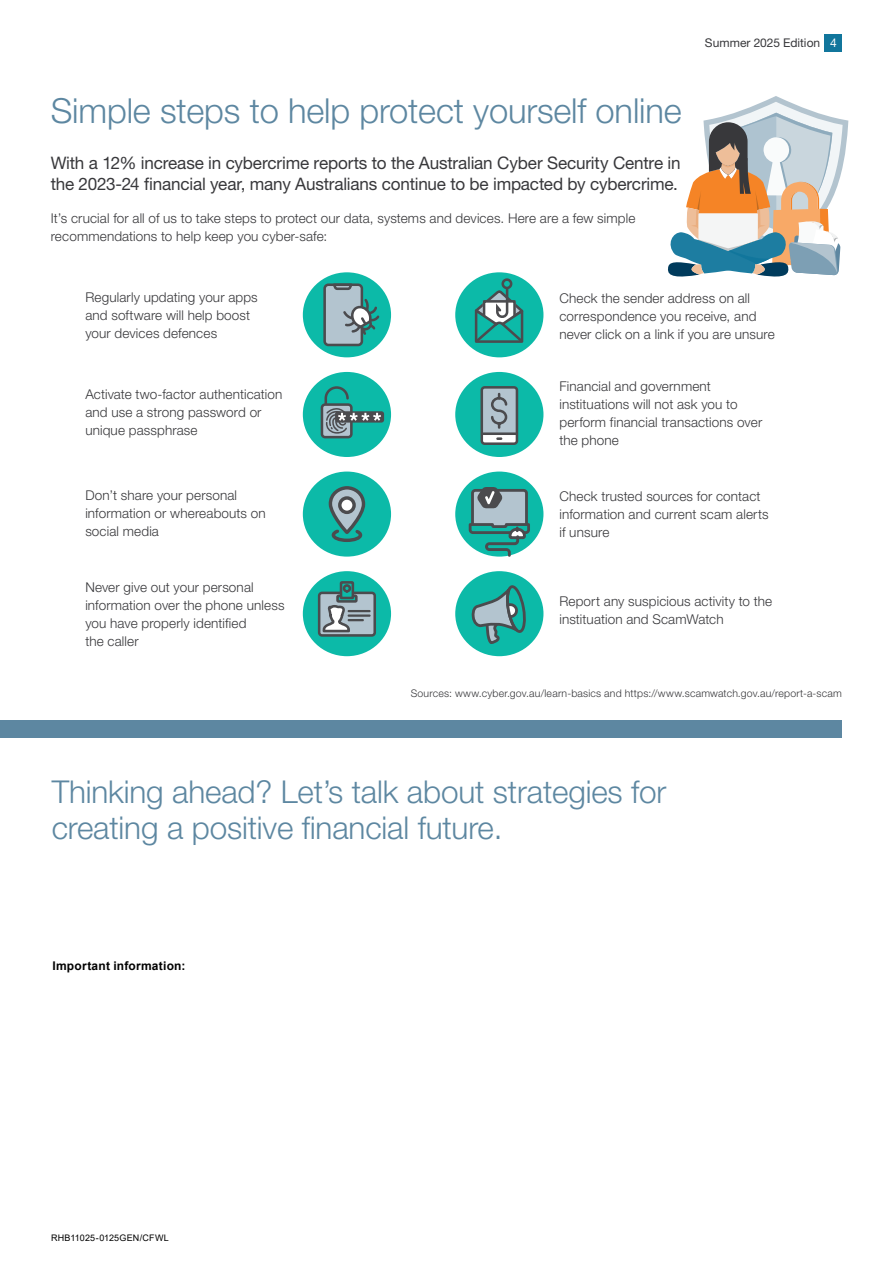
<style>
.page{position:relative;width:893px;height:1263px;background:#fff}
.page>*{position:absolute;margin:0;border:0;box-sizing:border-box;transform-origin:0 0}
.t1{font:300 34.5px "Helvetica Neue LT Std";letter-spacing:-.005em;color:#5d87a1}
.t2{font:300 31.5px/36px "Helvetica Neue LT Std";letter-spacing:-.005em;color:#5d87a1}
.t3{font:17.25px/21px "Helvetica Neue LT Std";letter-spacing:-.01em;color:#38383b}
.t4{font:300 13.5px/18px "Helvetica Neue LT Std";letter-spacing:.01em;color:#38383b}
.t5{font:700 12px "Arial";letter-spacing:.015em;color:#000}
.t6{font:12px "Helvetica Neue LT Std";letter-spacing:.005em;color:#38383b}
.t7{font:12px "Helvetica Neue LT Std";color:#fff}
.t8{font:300 10.5px "Helvetica Neue LT Std";letter-spacing:.02em;color:#38383b}
.t9{font:9px "Arial";letter-spacing:.02em;color:#000}
</style>
<div class="page">
<div style="left:825px;top:34px;width:17px;height:17px;background:#11769c"></div>
<div style="left:0;top:721px;width:842px;height:17px;background:#5d87a1"></div>
<div style="left:455px;top:272px;width:88px;height:85px;background:#0cbaa8;border-radius:50%"></div>
<div style="left:455px;top:372px;width:88px;height:85px;background:#0cbaa8;border-radius:50%"></div>
<div style="left:455px;top:471px;width:88px;height:86px;background:#0cbaa8;border-radius:50%"></div>
<div style="left:455px;top:571px;width:88px;height:85px;background:#0cbaa8;border-radius:50%"></div>
<svg style="left:474px;top:287px;width:50px;height:56px"></svg>
<div style="left:501px;top:278px;width:11px;height:11px;border:3px solid #4b4b4e;border-radius:50%"></div>
<svg style="left:467px;top:479px;width:64px;height:78px"></svg>
<svg style="left:471px;top:585px;width:55px;height:59px"></svg>
<svg style="left:480px;top:386px;width:39px;height:59px"></svg>
<svg style="left:668px;top:96px;width:180px;height:181px"></svg>
<div style="left:303px;top:272px;width:88px;height:85px;background:#0cbaa8;border-radius:50%"></div>
<div style="left:303px;top:372px;width:88px;height:85px;background:#0cbaa8;border-radius:50%"></div>
<div style="left:303px;top:471px;width:88px;height:86px;background:#0cbaa8;border-radius:50%"></div>
<div style="left:303px;top:571px;width:88px;height:85px;background:#0cbaa8;border-radius:50%"></div>
<div style="left:321px;top:403px;width:32px;height:35px;border:3px solid #4b4b4e;border-radius:3px"></div>
<div style="left:335px;top:411px;width:49px;height:12px;background:#4b4b4e;border-radius:3px"></div>
<svg style="left:323px;top:385px;width:58px;height:49px"></svg>
<svg style="left:331px;top:529px;width:32px;height:13px"></svg>
<svg style="left:330px;top:488px;width:33px;height:44px"></svg>
<div style="left:328px;top:486px;width:37px;height:48px;border:3px solid #4b4b4e;border-radius:16px"></div>
<svg style="left:340px;top:498px;width:14px;height:14px"></svg>
<div style="left:338px;top:496px;width:18px;height:18px;border:3px solid #4b4b4e;border-radius:50%"></div>
<svg style="left:317px;top:571px;width:60px;height:86px"></svg>
<svg style="left:343px;top:584px;width:8px;height:8px"></svg>
<div style="left:325px;top:285px;width:37px;height:60px;background:#b3c4cf;border-radius:4px"></div>
<div style="left:323px;top:283px;width:40px;height:63px;border:3px solid #4b4b4e;border-radius:4px"></div>
<svg style="left:330px;top:281px;width:52px;height:58px"></svg>
<p class="t6" style="left:705px;top:36px;width:117px">Summer 2025 Edition</p>
<p class="t7" style="left:830px;top:36px;width:8px">4</p>
<h1 class="t1" style="left:51px;top:89px;width:632px">Simple steps to help protect yourself online</h1>
<p class="t3" style="left:51px;top:152px;width:631px">With a 12% increase in cybercrime reports to the Australian Cyber Security Centre in the 2023-24 financial year, many Australians continue to be impacted by cybercrime.</p>
<p class="t4" style="left:51px;top:209px;width:586px">It’s crucial for all of us to take steps to protect our data, systems and devices. Here are a few simple recommendations to help keep you cyber-safe:</p>
<p class="t4" style="left:85px;top:288px;width:174px">Regularly updating your apps and software will help boost your devices defences</p>
<p class="t4" style="left:85px;top:385px;width:199px">Activate two-factor authentication and use a strong password or unique passphrase</p>
<p class="t4" style="left:85px;top:485px;width:182px">Don’t share your personal information or whereabouts on social media</p>
<p class="t4" style="left:85px;top:578px;width:201px">Never give out your personal information over the phone unless you have properly identified<br>the caller</p>
<p class="t4" style="left:559px;top:289px;width:217px">Check the sender address on all correspondence you receive, and never click on a link if you are unsure</p>
<p class="t4" style="left:559px;top:377px;width:204px">Financial and government instituations will not ask you to perform financial transactions over the phone</p>
<p class="t4" style="left:559px;top:487px;width:211px">Check trusted sources for contact information and current scam alerts if unsure</p>
<p class="t4" style="left:559px;top:592px;width:214px">Report any suspicious activity to the instituation and ScamWatch</p>
<p class="t8" style="left:411px;top:687px;width:433px">Sources: www.cyber.gov.au/learn-basics and https://www.scamwatch.gov.au/report-a-scam</p>
<h2 class="t2" style="left:52px;top:773px;width:616px">Thinking ahead? Let’s talk about strategies for creating a positive financial future.</h2>
<p class="t5" style="left:52px;top:957px;width:135px">Important information:</p>
<p class="t9" style="left:51px;top:1232px;width:119px">RHB11025-0125GEN/CFWL</p>
</div>
